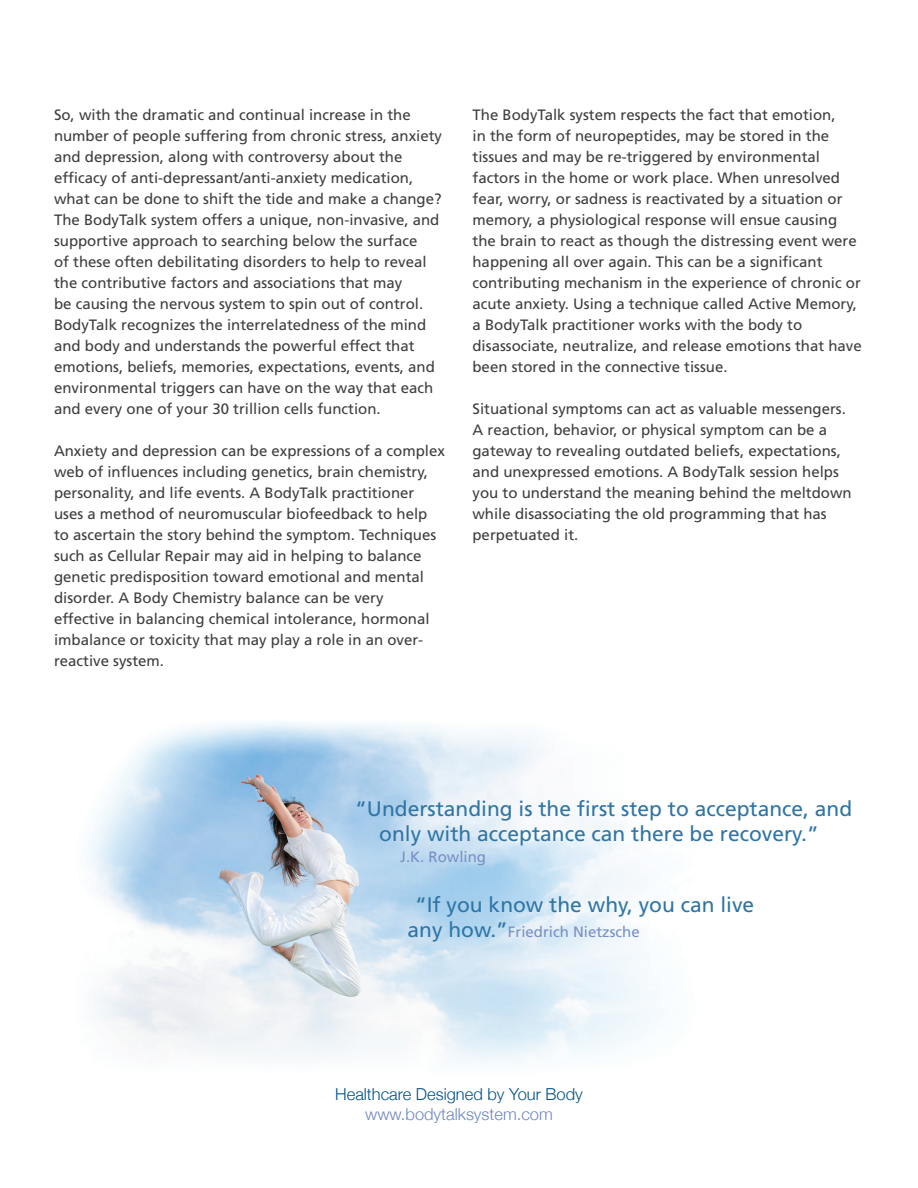
<style>
.page{position:relative;width:918px;height:1188px;background:#fff}
.page>*{position:absolute;margin:0;border:0;box-sizing:border-box;transform-origin:0 0}
.t1{font:21px/25.2px "Frutiger";color:#2f75a5;text-align:center}
.t2{font:300 16.5px "Helvetica Neue";color:#005187}
.t3{font:300 16.5px "Helvetica Neue";color:#6d87c0}
.t4{font:15px/21px "Frutiger";color:#3e3e3f}
.t5{font:15px "Frutiger";color:#798fc5}
.s1{font-size:21px;color:#2f75a5}
</style>
<div class="page">
<img style="left:87px;top:722px;width:577px;height:343px">
<p class="t4" style="left:54px;top:104px;width:390px">So, with the dramatic and continual increase in the number of people suffering from chronic stress, anxiety and depression, along with controversy about the efficacy of anti-depressant/anti-anxiety medication, what can be done to shift the tide and make a change?<br>The BodyTalk system offers a unique, non-invasive, and supportive approach to searching below the surface<br>of these often debilitating disorders to help to reveal the contributive factors and associations that may<br>be causing the nervous system to spin out of control.<br>BodyTalk recognizes the interrelatedness of the mind and body and understands the powerful effect that emotions, beliefs, memories, expectations, events, and environmental triggers can have on the way that each and every one of your 30 trillion cells function.</p>
<p class="t4" style="left:54px;top:440px;width:392px">Anxiety and depression can be expressions of a complex web of influences including genetics, brain chemistry, personality, and life events. A BodyTalk practitioner uses a method of neuromuscular biofeedback to help to ascertain the story behind the symptom. Techniques such as Cellular Repair may aid in helping to balance genetic predisposition toward emotional and mental disorder. A Body Chemistry balance can be very effective in balancing chemical intolerance, hormonal imbalance or toxicity that may play a role in an over&shy;reactive system.</p>
<p class="t4" style="left:472px;top:104px;width:391px">The BodyTalk system respects the fact that emotion,<br>in the form of neuropeptides, may be stored in the tissues and may be re-triggered by environmental factors in the home or work place. When unresolved fear, worry, or sadness is reactivated by a situation or memory, a physiological response will ensue causing the brain to react as though the distressing event were happening all over again. This can be a significant contributing mechanism in the experience of chronic or acute anxiety. Using a technique called Active Memory, a BodyTalk practitioner works with the body to disassociate, neutralize, and release emotions that have been stored in the connective tissue.</p>
<p class="t4" style="left:472px;top:398px;width:381px">Situational symptoms can act as valuable messengers.<br>A reaction, behavior, or physical symptom can be a gateway to revealing outdated beliefs, expectations, and unexpressed emotions. A BodyTalk session helps you to understand the meaning behind the meltdown while disassociating the old programming that has perpetuated it.</p>
<h1 class="t1" style="left:355px;top:795px;width:499px">“Understanding is the first step to acceptance, and only with acceptance can there be recovery.”</h1>
<p class="t5" style="left:400px;top:848px;width:87px">J.K. Rowling</p>
<h1 class="t1" style="left:415px;top:892px;width:341px">“If you know the why, you can live</h1>
<p class="t5" style="left:408px;top:923px;width:234px"><span class="s1">any how.”</span>Friedrich Nietzsche</p>
<p class="t2" style="left:335px;top:1084px;width:249px">Healthcare Designed by Your Body</p>
<p class="t3" style="left:365px;top:1104px;width:189px">www.bodytalksystem.com</p>
</div>
